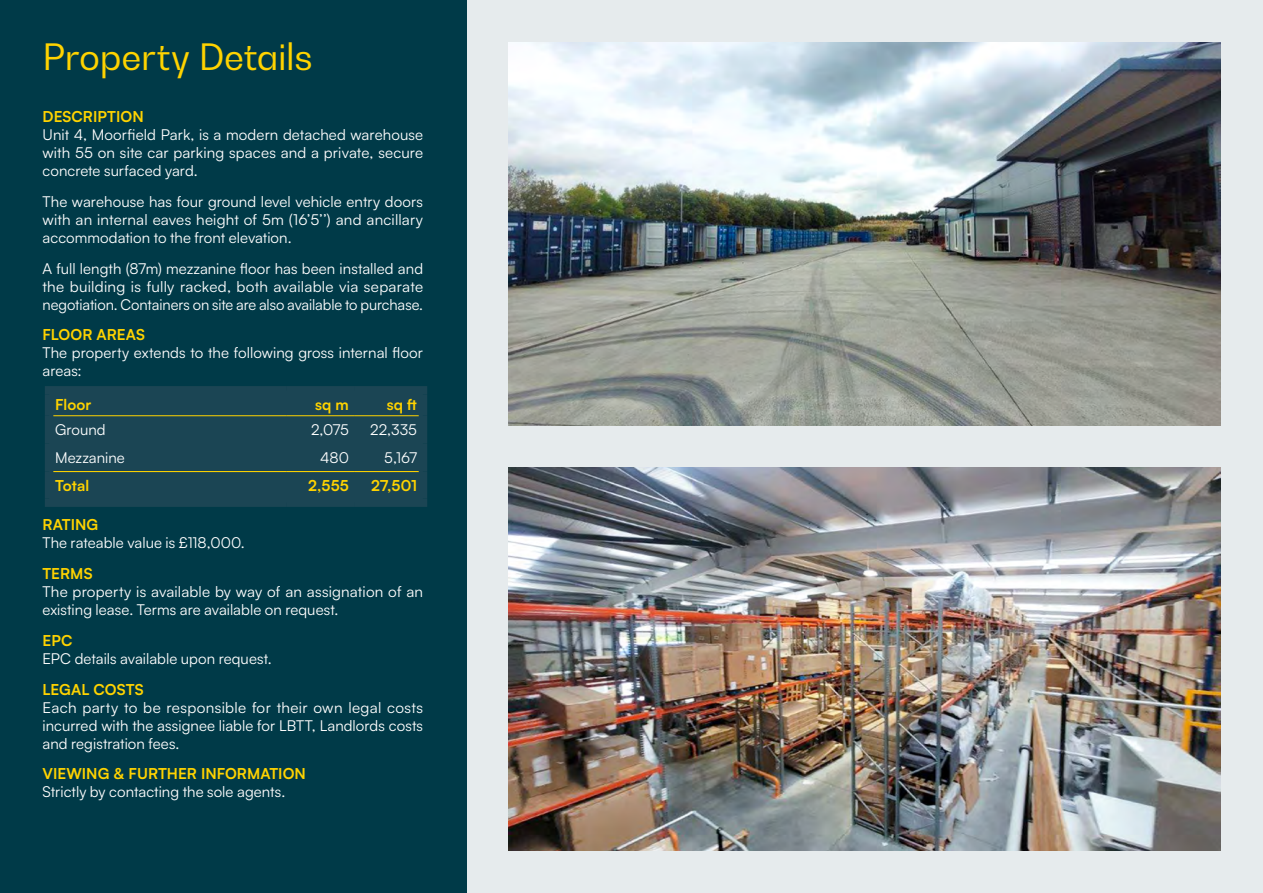
<style>
.page{position:relative;width:1263px;height:893px;background:#fff}
.page>*{position:absolute;margin:0;border:0;box-sizing:border-box;transform-origin:0 0}
._05-_TITLE_HEAD{font:36px "Bw Gradual DEMO";letter-spacing:-.01em;color:#ffd300}
._08-_BODY_TEXT{font:15px/18px "Satoshi";letter-spacing:.005em;color:#fff;text-align:justify}
._07-_COL_HEAD{font:700 15px "Satoshi";color:#ffd300}
._00A_TABLE_-_YELLOW_Left_ALign{font:700 15px "Satoshi";letter-spacing:.005em;color:#ffd300}
._00B_TABLE_-_TEXT{font:15px "Satoshi";letter-spacing:.005em;color:#fff}
._00C__TABLE_TEXT_-_NUMBERS_Right_ALign{font:15px "Satoshi";color:#fff}
._00A_TABLE_-_YELLOW_RIGHT_ALIGN{font:700 15px "Satoshi";letter-spacing:.01em;color:#ffd300}
</style>
<div class="page">
<div style="left:0;top:0;width:466px;height:893px;background:#003a48"></div>
<div style="left:466px;top:0;width:797px;height:893px;background:#e6ebed"></div>
<div style="left:53px;top:395px;width:366px;height:103px;background:#1b4554"></div>
<div style="left:45px;top:386px;width:242px;height:9px;background:#1b4554"></div>
<div style="left:45px;top:395px;width:8px;height:21px;background:#1b4554"></div>
<div style="left:287px;top:386px;width:68px;height:9px;background:#1b4554"></div>
<div style="left:355px;top:386px;width:72px;height:9px;background:#1b4554"></div>
<div style="left:419px;top:395px;width:8px;height:21px;background:#1b4554"></div>
<div style="left:45px;top:416px;width:8px;height:28px;background:#1b4554"></div>
<div style="left:419px;top:416px;width:8px;height:28px;background:#1b4554"></div>
<div style="left:45px;top:444px;width:8px;height:28px;background:#1b4554"></div>
<div style="left:419px;top:444px;width:8px;height:28px;background:#1b4554"></div>
<div style="left:45px;top:472px;width:8px;height:26px;background:#1b4554"></div>
<div style="left:419px;top:472px;width:8px;height:26px;background:#1b4554"></div>
<div style="left:45px;top:498px;width:242px;height:9px;background:#1b4554"></div>
<div style="left:287px;top:498px;width:68px;height:9px;background:#1b4554"></div>
<div style="left:355px;top:498px;width:72px;height:9px;background:#1b4554"></div>
<hr style="left:53px;top:415px;width:234px;height:1px;background:#ffd300">
<hr style="left:287px;top:415px;width:68px;height:1px;background:#ffd300">
<hr style="left:355px;top:415px;width:64px;height:1px;background:#ffd300">
<hr style="left:53px;top:471px;width:234px;height:1px;background:#ffd300">
<hr style="left:287px;top:471px;width:68px;height:1px;background:#ffd300">
<hr style="left:355px;top:471px;width:64px;height:1px;background:#ffd300">
<img style="left:508px;top:43px;width:712px;height:382px">
<img style="left:508px;top:468px;width:712px;height:382px">
<p class="_05-_TITLE_HEAD" style="left:43px;top:34px;width:272px">Property Details</p>
<p class="_07-_COL_HEAD" style="left:43px;top:106px;width:103px">DESCRIPTION</p>
<p class="_08-_BODY_TEXT" style="left:43px;top:125px;width:382px">Unit 4, Moorfield Park, is a modern detached warehouse with 55 on site car parking spaces and a private, secure concrete surfaced yard.</p>
<p class="_08-_BODY_TEXT" style="left:43px;top:192px;width:382px">The warehouse has four ground level vehicle entry doors with an internal eaves height of 5m (16’5’’) and ancillary accommodation to the front elevation.</p>
<p class="_08-_BODY_TEXT" style="left:43px;top:259px;width:382px">A full length (87m) mezzanine floor has been installed and the building is fully racked, both available via separate negotiation. Containers on site are also available to purchase.</p>
<p class="_07-_COL_HEAD" style="left:43px;top:324px;width:104px">FLOOR AREAS</p>
<p class="_08-_BODY_TEXT" style="left:43px;top:343px;width:382px">The property extends to the following gross internal floor areas:</p>
<p class="_00A_TABLE_-_YELLOW_Left_ALign" style="left:55px;top:393px;width:38px">Floor</p>
<p class="_00A_TABLE_-_YELLOW_Left_ALign" style="left:315px;top:393px;width:35px">sq m</p>
<p class="_00A_TABLE_-_YELLOW_Left_ALign" style="left:387px;top:393px;width:32px">sq ft</p>
<p class="_00B_TABLE_-_TEXT" style="left:55px;top:420px;width:52px">Ground</p>
<p class="_08-_BODY_TEXT" style="left:311px;top:420px;width:39px">2,075</p>
<p class="_00C__TABLE_TEXT_-_NUMBERS_Right_ALign" style="left:370px;top:420px;width:48px">22,335</p>
<p class="_00B_TABLE_-_TEXT" style="left:55px;top:448px;width:71px">Mezzanine</p>
<p class="_00C__TABLE_TEXT_-_NUMBERS_Right_ALign" style="left:320px;top:448px;width:30px">480</p>
<p class="_00C__TABLE_TEXT_-_NUMBERS_Right_ALign" style="left:384px;top:448px;width:34px">5,167</p>
<p class="_00A_TABLE_-_YELLOW_Left_ALign" style="left:55px;top:475px;width:36px">Total</p>
<p class="_00A_TABLE_-_YELLOW_RIGHT_ALIGN" style="left:308px;top:475px;width:42px">2,555</p>
<p class="_00A_TABLE_-_YELLOW_RIGHT_ALIGN" style="left:371px;top:475px;width:47px">27,501</p>
<p class="_07-_COL_HEAD" style="left:43px;top:514px;width:57px">RATING</p>
<p class="_08-_BODY_TEXT" style="left:43px;top:533px;width:204px">The rateable value is £118,000.</p>
<p class="_07-_COL_HEAD" style="left:43px;top:563px;width:52px">TERMS</p>
<p class="_08-_BODY_TEXT" style="left:43px;top:582px;width:382px">The property is available by way of an assignation of an existing lease. Terms are available on request.</p>
<p class="_07-_COL_HEAD" style="left:43px;top:629px;width:31px">EPC</p>
<p class="_08-_BODY_TEXT" style="left:43px;top:649px;width:231px">EPC details available upon request.</p>
<p class="_07-_COL_HEAD" style="left:43px;top:678px;width:103px">LEGAL COSTS</p>
<p class="_08-_BODY_TEXT" style="left:43px;top:697px;width:382px">Each party to be responsible for their own legal costs incurred with the assignee liable for LBTT, Landlords costs and registration fees.</p>
<p class="_07-_COL_HEAD" style="left:43px;top:763px;width:265px">VIEWING &amp; FURTHER INFORMATION</p>
<p class="_08-_BODY_TEXT" style="left:43px;top:782px;width:244px">Strictly by contacting the sole agents.</p>
</div>
